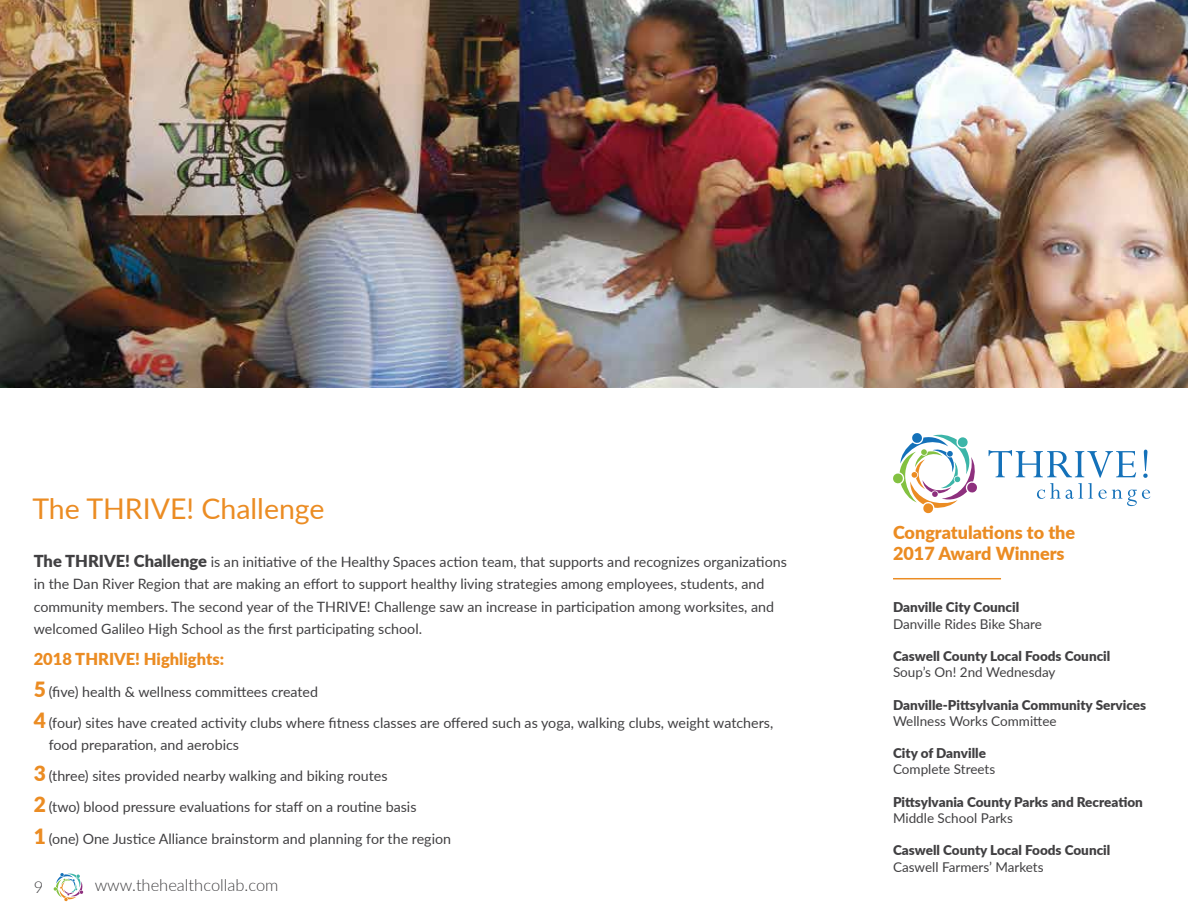
<style>
.page{position:relative;width:1188px;height:918px;background:#fff}
.page>*{position:absolute;margin:0;border:0;box-sizing:border-box;transform-origin:0 0}
.t1{font:28.5px "Lato";color:#eb8c23}
.t2{font:900 18px/21.6px "Lato";color:#eb8c23}
.t3{font:300 16.5px "Lato";color:#414042}
.t4{font:900 16.5px "Lato";color:#eb8c23}
.t5{font:900 16.5px "Lato";color:#414042}
.t6{font:14.25px/31.2px "Lato";color:#414042}
.t7{font:900 13.5px "Lato";color:#414042}
.t8{font:13.5px "Lato";color:#414042}
.s1{font-weight:900;font-size:16.5px}
.s2{font-weight:900;font-size:21px;color:#eb8c23}
</style>
<div class="page">
<svg style="left:893px;top:433px;width:84px;height:81px"></svg>
<svg style="left:989px;top:450px;width:161px;height:56px"></svg>
<hr style="left:893px;top:578px;width:108px;height:1px;background:#eb8c23">
<svg style="left:53px;top:873px;width:30px;height:28px"></svg>
<img style="left:0;top:0;width:1188px;height:388px">
<h1 class="t1" style="left:32px;top:488px;width:294px">The THRIVE! Challenge</h1>
<p class="t6" style="left:34px;top:550px;width:755px;line-height:22.5px;text-indent:65px"><span class="s1">IVE! Challenge</span> is an initiative of the Healthy Spaces action team, that supports and recognizes organizations in the Dan River Region that are making an effort to support healthy living strategies among employees, students, and community members. The second year of the THRIVE! Challenge saw an increase in participation among worksites, and welcomed Galileo High School as the first participating school.</p>
<p class="t4" style="left:34px;top:647px;width:54px">2018 THR</p>
<p class="t4" style="left:109px;top:647px;width:117px">IVE! Highlights:</p>
<p class="t6" style="left:34px;top:675px;width:741px"><span class="s2">5</span> (five) health &amp; wellness committees created<br><span class="s2">4</span> (four) sites have created activity clubs where fitness classes are offered such as yoga, walking clubs, weight watchers,</p>
<p class="t6" style="left:34px;top:729px;width:419px;text-indent:15px">food preparation, and aerobics<br><span class="s2">3</span> (three) sites provided nearby walking and biking routes<br><span class="s2">2</span> (two) blood pressure evaluations for staff on a routine basis<br><span class="s2">1</span> (one) One Justice Alliance brainstorm and planning for the region</p>
<p class="t5" style="left:34px;top:548px;width:44px">The THR</p>
<p class="t3" style="left:34px;top:875px;width:11px">9</p>
<p class="t3" style="left:95px;top:874px;width:185px">www.thehealthcollab.com</p>
<p class="t2" style="left:893px;top:521px;width:184px">Congratulations to the<br>2017 Award Winners</p>
<p class="t7" style="left:893px;top:597px;width:128px">Danville City Council</p>
<p class="t8" style="left:893px;top:614px;width:151px">Danville Rides Bike Share</p>
<p class="t7" style="left:893px;top:646px;width:219px">Caswell County Local Foods Council</p>
<p class="t8" style="left:893px;top:663px;width:164px">Soup’s On! 2nd Wednesday</p>
<p class="t7" style="left:893px;top:695px;width:255px">Danville-Pittsylvania Community Services</p>
<p class="t8" style="left:893px;top:711px;width:165px">Wellness Works Committee</p>
<p class="t7" style="left:893px;top:743px;width:94px">City of Danville</p>
<p class="t8" style="left:893px;top:760px;width:104px">Complete Streets</p>
<p class="t7" style="left:893px;top:792px;width:251px">Pittsylvania County Parks and Recreation</p>
<p class="t8" style="left:893px;top:808px;width:121px">Middle School Parks</p>
<p class="t7" style="left:893px;top:840px;width:219px">Caswell County Local Foods Council</p>
<p class="t8" style="left:893px;top:857px;width:152px">Caswell Farmers’ Markets</p>
</div>
